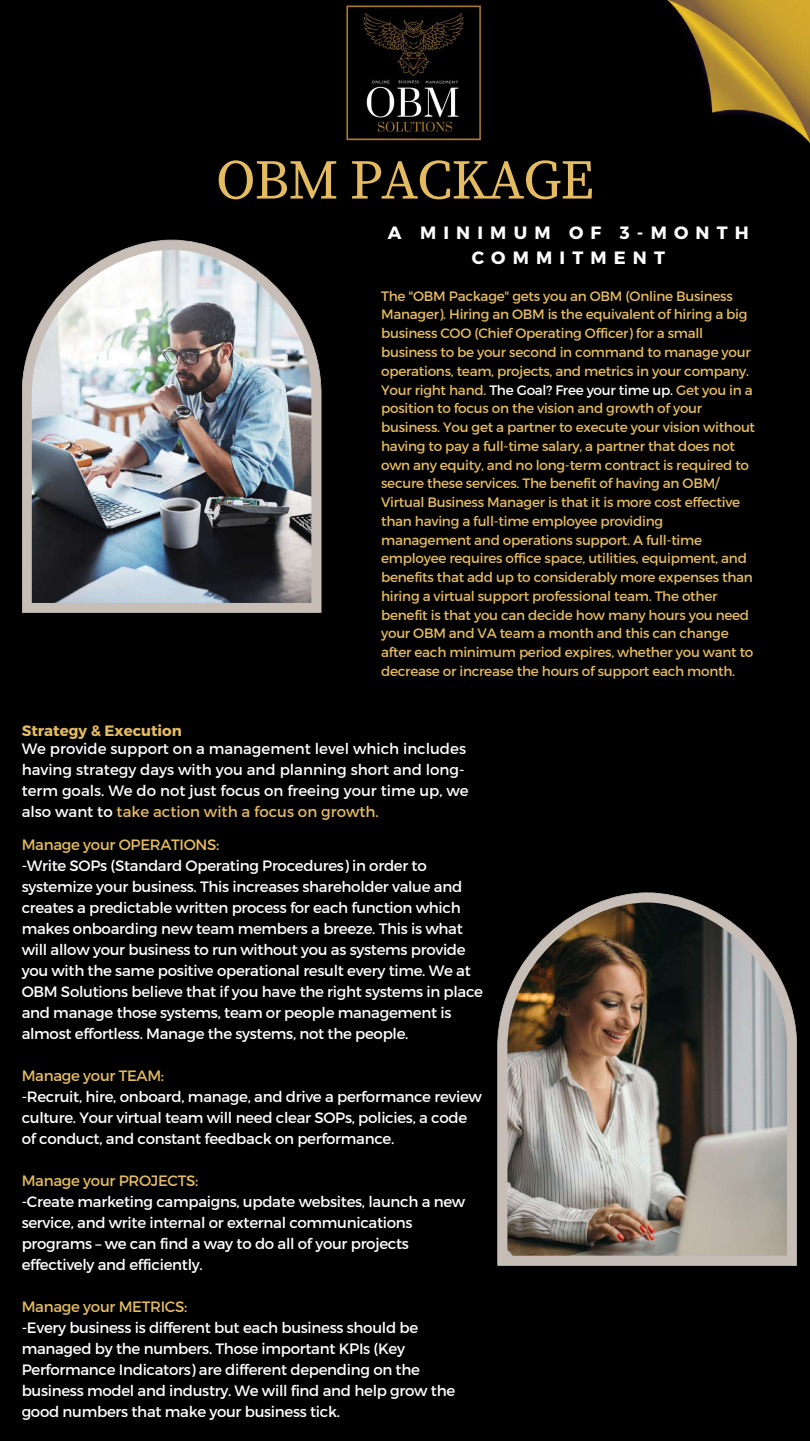
<style>
.page{position:relative;width:810px;height:1441px;background:#fff}
.page>*{position:absolute;margin:0;border:0;box-sizing:border-box;transform-origin:0 0}
.t1{font:55.8px "Source Serif Pro";letter-spacing:-.02em;color:#e5bb61}
.t2{font:700 17.8px/24.7px "Montserrat";letter-spacing:.4em;color:#fff;text-align:center}
.t3{font:15px/21px "Montserrat";letter-spacing:-.02em;color:#fff}
.t4{font:15px/21px "Montserrat";color:#fff}
.t5{font:15px "Montserrat";letter-spacing:-.02em;color:#e5bb61}
.t6{font:700 15px "Montserrat";color:#e5bb61}
.t7{font:13.6px/18.8px "Montserrat";letter-spacing:-.02em;color:#e5bb61}
.s1{color:#fff}
.s2{color:#e5bb61}
</style>
<div class="page">
<div style="left:0;top:0;width:810px;height:1440px;background:#000"></div>
<img style="left:22px;top:240px;width:299px;height:373px">
<img style="left:497px;top:892px;width:300px;height:373px">
<img style="left:667px;top:0;width:143px;height:144px">
<img style="left:346px;top:5px;width:136px;height:136px">
<h1 class="t1" style="left:216px;top:147px;width:379px">OBM PACKAGE</h1>
<p class="t2" style="left:388px;top:219px;width:363px">A MINIMUM OF 3-MONTH<br>COMMITMENT</p>
<p class="t7" style="left:381px;top:286px;width:376px">The "OBM Package" gets you an OBM (Online Business Manager). Hiring an OBM is the equivalent of hiring a big business COO (Chief Operating Officer) for a small business to be your second in command to manage your operations, team, projects, and metrics in your company.<br>Your right hand. <span class="s1">The Goal? Free your time up.</span> Get you in a position to focus on the vision and growth of your business. You get a partner to execute your vision without having to pay a full-time salary, a partner that does not own any equity, and no long-term contract is required to secure these services. The benefit of having an OBM/ Virtual Business Manager is that it is more cost effective than having a full-time employee providing management and operations support. A full-time employee requires office space, utilities, equipment, and benefits that add up to considerably more expenses than hiring a virtual support professional team. The other benefit is that you can decide how many hours you need your OBM and VA team a month and this can change after each minimum period expires, whether you want to decrease or increase the hours of support each month.</p>
<p class="t6" style="left:22px;top:720px;width:162px">Strategy &amp; Execution</p>
<p class="t4" style="left:22px;top:736px;width:449px">We provide support on a management level which includes having strategy days with you and planning short and long&shy;term goals. We do not just focus on freeing your time up, we also want to <span class="s2">take action with a focus on growth.</span></p>
<p class="t5" style="left:22px;top:834px;width:199px">Manage your OPERATIONS:</p>
<p class="t3" style="left:22px;top:853px;width:463px">-Write SOPs (Standard Operating Procedures) in order to systemize your business. This increases shareholder value and creates a predictable written process for each function which makes onboarding new team members a breeze. This is what will allow your business to run without you as systems provide you with the same positive operational result every time. We at OBM Solutions believe that if you have the right systems in place and manage those systems, team or people management is almost effortless. Manage the systems, not the people.</p>
<p class="t5" style="left:22px;top:1065px;width:144px">Manage your TEAM:</p>
<p class="t3" style="left:22px;top:1084px;width:462px">-Recruit, hire, onboard, manage, and drive a performance review culture. Your virtual team will need clear SOPs, policies, a code of conduct, and constant feedback on performance.</p>
<p class="t5" style="left:22px;top:1170px;width:178px">Manage your PROJECTS:</p>
<p class="t3" style="left:22px;top:1189px;width:445px">-Create marketing campaigns, update websites, launch a new service, and write internal or external communications programs – we can find a way to do all of your projects effectively and efficiently.</p>
<p class="t5" style="left:22px;top:1296px;width:167px">Manage your METRICS:</p>
<p class="t3" style="left:22px;top:1315px;width:435px">-Every business is different but each business should be managed by the numbers. Those important KPIs (Key Performance Indicators) are different depending on the business model and industry. We will find and help grow the good numbers that make your business tick.</p>
</div>
